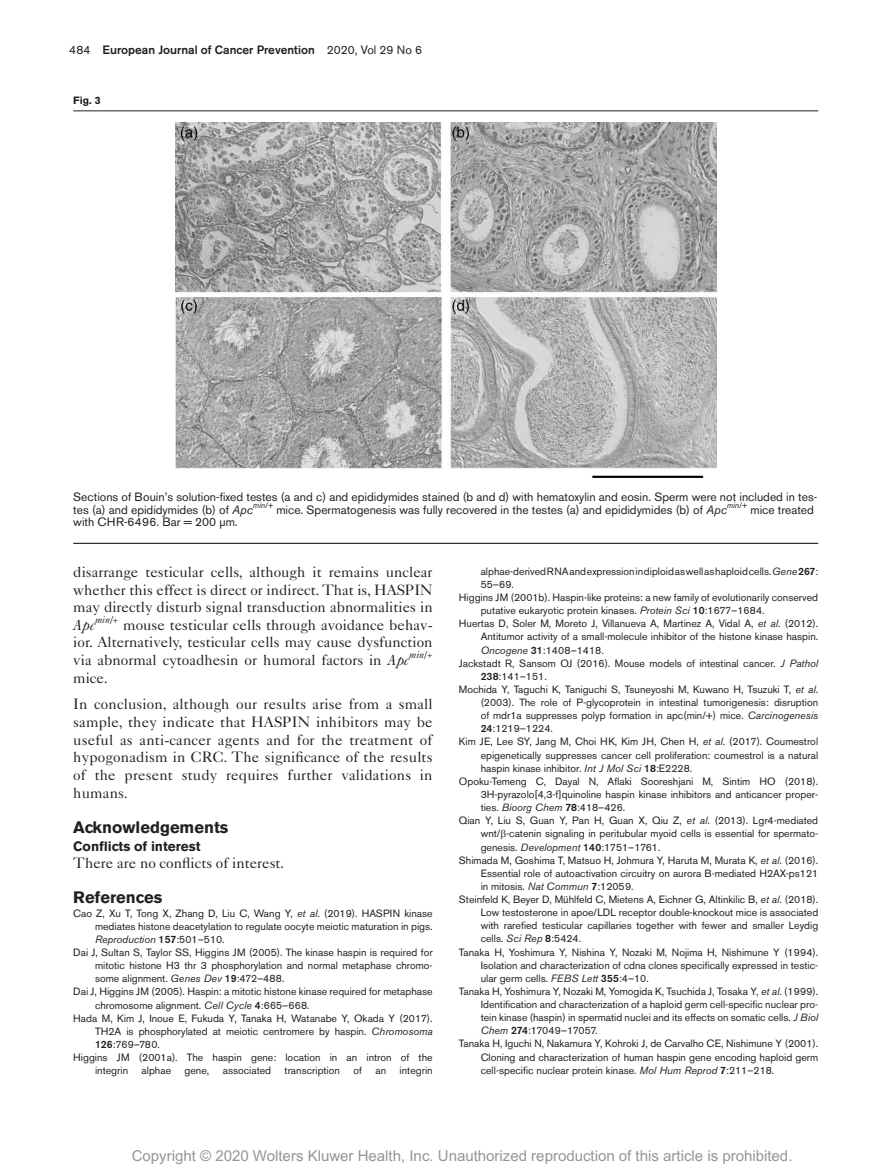
<style>
.page{position:relative;width:881px;height:1174px;background:#fff}
.page>*{position:absolute;margin:0;border:0;box-sizing:border-box;transform-origin:0 0}
.t1{font:700 16.5px "Akzidenz Grotesk BE";color:#231f20}
.t2{font:15px/17.7px "Caslon 540 LT Std";color:#231f20;text-align:justify}
.t3{font:15px "Arial MT Std";color:#939598}
.t4{font:700 13.5px "Akzidenz Grotesk BE";color:#231f20}
.t5{font:12px/12.8px "Akzidenz Grotesk BE";color:#231f20}
.t6{font:500 12px "Akzidenz Grotesk BE";color:#231f20}
.t7{font:10.5px "Akzidenz Grotesk BE";color:#231f20}
.t8{font:italic 10.5px "Akzidenz Grotesk BE";color:#231f20}
.t9{font:10.5px "Akzidenz Grotesk BE";letter-spacing:-.04em;color:#231f20}
.t10{font:700 10.5px "Akzidenz Grotesk BE";color:#231f20}
.s1{font-weight:400}
.s2{font-style:italic}
.s3{font-weight:500;font-style:normal}
.s4{font-style:normal}
.s5{font-weight:500}
</style>
<div class="page">
<img style="left:175px;top:123px;width:540px;height:354px">
<hr style="left:73px;top:111px;width:744px;height:1px;background:#231f20">
<hr style="left:73px;top:543px;width:744px;height:1px;background:#231f20">
<p class="t6" style="left:69px;top:42px;width:354px"><span class="s1">484</span> European Journal of Cancer Prevention <span class="s1">2020, Vol 29 No 6</span></p>
<p class="t10" style="left:73px;top:94px;width:29px">Fig. 3</p>
<p class="t5" style="left:73px;top:490px;width:745px">Sections of Bouin’s solution-fixed testes (a and c) and epididymides stained (b and d) with hematoxylin and eosin. Sperm were not included in tes&shy;tes (a) and epididymides (b) of <span class="s2">Apc</span><sup>min/+</sup> mice. Spermatogenesis was fully recovered in the testes (a) and epididymides (b) of <span class="s2">Apc</span><sup>min/+</sup> mice treated with CHR-6496. Bar = 200 μm.</p>
<p class="t2" style="left:73px;top:563px;width:361px">disarrange testicular cells, although it remains unclear whether this effect is direct or indirect. That is, HASPIN may directly disturb signal transduction abnormalities in <span class="s2">Apc</span><sup>min/+</sup> mouse testicular cells through avoidance behav&shy;ior. Alternatively, testicular cells may cause dysfunction via abnormal cytoadhesin or humoral factors in <span class="s2">Apc</span><sup>min/+ </sup>mice.</p>
<p class="t2" style="left:73px;top:695px;width:361px">In conclusion, although our results arise from a small sample, they indicate that HASPIN inhibitors may be useful as anti-cancer agents and for the treatment of hypogonadism in CRC. The significance of the results of the present study requires further validations in humans.</p>
<h1 class="t1" style="left:73px;top:817px;width:157px">Acknowledgements</h1>
<p class="t4" style="left:73px;top:838px;width:129px">Conflicts of interest</p>
<h2 class="t2" style="left:73px;top:854px;width:212px">There are no conflicts of interest.</h2>
<h1 class="t1" style="left:73px;top:888px;width:91px">References</h1>
<p class="t7" style="left:73px;top:906px;width:360px">Cao Z, Xu T, Tong X, Zhang D, Liu C, Wang Y, <span class="s2">et al</span>. (2019). HASPIN kinase</p>
<p class="t7" style="left:95px;top:919px;width:339px">mediates histone deacetylation to regulate oocyte meiotic maturation in pigs.</p>
<p class="t8" style="left:95px;top:933px;width:131px">Reproduction <span class="s3">157</span><span class="s4">:501–510.</span></p>
<p class="t7" style="left:73px;top:946px;width:361px">Dai J, Sultan S, Taylor SS, Higgins JM (2005). The kinase haspin is required for</p>
<p class="t7" style="left:95px;top:959px;width:339px">mitotic histone H3 thr 3 phosphorylation and normal metaphase chromo-</p>
<p class="t7" style="left:95px;top:972px;width:191px">some alignment. <span class="s2">Genes Dev</span> <span class="s5">19</span>:472–488.</p>
<p class="t7" style="left:73px;top:985px;width:360px">Dai J, Higgins JM (2005). Haspin: a mitotic histone kinase required for metaphase</p>
<p class="t7" style="left:95px;top:998px;width:216px">chromosome alignment. <span class="s2">Cell Cycle</span> <span class="s5">4</span>:665–668.</p>
<p class="t7" style="left:73px;top:1011px;width:360px">Hada M, Kim J, Inoue E, Fukuda Y, Tanaka H, Watanabe Y, Okada Y (2017).</p>
<p class="t7" style="left:95px;top:1024px;width:339px">TH2A is phosphorylated at meiotic centromere by haspin. <span class="s2">Chromosoma</span></p>
<p class="t7" style="left:95px;top:1038px;width:66px"><span class="s5">126</span>:769–780.</p>
<p class="t7" style="left:73px;top:1051px;width:360px">Higgins JM (2001a). The haspin gene: location in an intron of the</p>
<p class="t7" style="left:95px;top:1064px;width:35px">integrin</p>
<p class="t7" style="left:141px;top:1064px;width:31px">alphae</p>
<p class="t7" style="left:184px;top:1064px;width:26px">gene,</p>
<p class="t7" style="left:223px;top:1064px;width:50px">associated</p>
<p class="t7" style="left:284px;top:1064px;width:57px">transcription</p>
<p class="t7" style="left:353px;top:1064px;width:10px">of</p>
<p class="t7" style="left:375px;top:1064px;width:12px">an</p>
<p class="t7" style="left:399px;top:1064px;width:35px">integrin</p>
<p class="t7" style="left:480px;top:565px;width:339px">alphae-derived RNA and expression in diploid as well as haploid cells. <span class="s2">Gene</span><span class="s5">267</span>:</p>
<p class="t7" style="left:480px;top:578px;width:35px">55–69.</p>
<p class="t7" style="left:458px;top:591px;width:360px">Higgins JM (2001b). Haspin-like proteins: a new family of evolutionarily conserved</p>
<p class="t7" style="left:480px;top:604px;width:285px">putative eukaryotic protein kinases. <span class="s2">Protein Sci</span> <span class="s5">10</span>:1677–1684.</p>
<p class="t7" style="left:458px;top:617px;width:361px">Huertas D, Soler M, Moreto J, Villanueva A, Martinez A, Vidal A, <span class="s2">et al</span>. (2012).</p>
<p class="t7" style="left:480px;top:630px;width:339px">Antitumor activity of a small-molecule inhibitor of the histone kinase haspin.</p>
<p class="t7" style="left:480px;top:643px;width:124px"><span class="s2">Oncogene</span> <span class="s5">31</span>:1408–1418.</p>
<p class="t7" style="left:458px;top:657px;width:361px">Jackstadt R, Sansom OJ (2016). Mouse models of intestinal cancer. <span class="s2">J Pathol</span></p>
<p class="t7" style="left:480px;top:670px;width:68px"><span class="s5">238</span>:141–151.</p>
<p class="t7" style="left:458px;top:683px;width:360px">Mochida Y, Taguchi K, Taniguchi S, Tsuneyoshi M, Kuwano H, Tsuzuki T, <span class="s2">et al</span>.</p>
<p class="t7" style="left:480px;top:696px;width:339px">(2003). The role of P-glycoprotein in intestinal tumorigenesis: disruption</p>
<p class="t7" style="left:480px;top:709px;width:339px">of mdr1a suppresses polyp formation in apc(min/+) mice. <span class="s2">Carcinogenesis</span></p>
<p class="t7" style="left:480px;top:722px;width:74px"><span class="s5">24</span>:1219–1224.</p>
<p class="t7" style="left:458px;top:735px;width:360px">Kim JE, Lee SY, Jang M, Choi HK, Kim JH, Chen H, <span class="s2">et al</span>. (2017). Coumestrol</p>
<p class="t7" style="left:480px;top:748px;width:339px">epigenetically suppresses cancer cell proliferation: coumestrol is a natural</p>
<p class="t7" style="left:480px;top:762px;width:213px">haspin kinase inhibitor. <span class="s2">Int J Mol Sci</span> <span class="s5">18</span>:E2228.</p>
<p class="t7" style="left:458px;top:775px;width:361px">Opoku-Temeng C, Dayal N, Aflaki Sooreshjani M, Sintim HO (2018).</p>
<p class="t7" style="left:480px;top:788px;width:339px">3H-pyrazolo[4,3-f]quinoline haspin kinase inhibitors and anticancer proper-</p>
<p class="t7" style="left:480px;top:801px;width:146px">ties. <span class="s2">Bioorg Chem</span> <span class="s5">78</span>:418–426.</p>
<p class="t7" style="left:458px;top:814px;width:360px">Qian Y, Liu S, Guan Y, Pan H, Guan X, Qiu Z, <span class="s2">et al</span>. (2013). Lgr4-mediated</p>
<p class="t7" style="left:480px;top:827px;width:339px">wnt/ -catenin signaling in peritubular myoid cells is essential for spermato-</p>
<p class="t7" style="left:480px;top:840px;width:181px">genesis. <span class="s2">Development</span> <span class="s5">140</span>:1751–1761.</p>
<p class="t7" style="left:458px;top:853px;width:361px">Shimada M, Goshima T, Matsuo H, Johmura Y, Haruta M, Murata K, <span class="s2">et al</span>. (2016).</p>
<p class="t7" style="left:480px;top:867px;width:339px">Essential role of autoactivation circuitry on aurora B-mediated H2AX-ps121</p>
<p class="t7" style="left:480px;top:880px;width:154px">in mitosis. <span class="s2">Nat Commun</span> <span class="s5">7</span>:12059.</p>
<p class="t7" style="left:458px;top:893px;width:361px">Steinfeld K, Beyer D, Mühlfeld C, Mietens A, Eichner G, Altinkilic B, <span class="s2">et al</span>. (2018).</p>
<p class="t7" style="left:480px;top:906px;width:339px">Low testosterone in apoe/LDL receptor double-knockout mice is associated</p>
<p class="t7" style="left:480px;top:919px;width:339px">with rarefied testicular capillaries together with fewer and smaller Leydig</p>
<p class="t7" style="left:480px;top:932px;width:102px">cells. <span class="s2">Sci Rep</span> <span class="s5">8</span>:5424.</p>
<p class="t7" style="left:458px;top:945px;width:361px">Tanaka H, Yoshimura Y, Nishina Y, Nozaki M, Nojima H, Nishimune Y (1994).</p>
<p class="t7" style="left:480px;top:958px;width:339px">Isolation and characterization of cdna clones specifically expressed in testic-</p>
<p class="t7" style="left:480px;top:972px;width:169px">ular germ cells. <span class="s2">FEBS Lett</span> <span class="s5">355</span>:4–10.</p>
<p class="t7" style="left:458px;top:985px;width:360px">Tanaka H, Yoshimura Y, Nozaki M, Yomogida K, Tsuchida J, Tosaka Y, <span class="s2">et al</span>. (1999).</p>
<p class="t7" style="left:480px;top:998px;width:339px">Identification and characterization of a haploid germ cell-specific nuclear pro-</p>
<p class="t7" style="left:480px;top:1011px;width:339px">tein kinase (haspin) in spermatid nuclei and its effects on somatic cells. <span class="s2">J Biol</span></p>
<p class="t9" style="left:480px;top:1024px;width:118px"><span class="s2">Chem</span> <span class="s5">274</span>:17049–17057.</p>
<p class="t7" style="left:458px;top:1037px;width:360px">Tanaka H, Iguchi N, Nakamura Y, Kohroki J, de Carvalho CE, Nishimune Y (2001).</p>
<p class="t7" style="left:480px;top:1050px;width:339px">Cloning and characterization of human haspin gene encoding haploid germ</p>
<p class="t7" style="left:480px;top:1063px;width:295px">cell-specific nuclear protein kinase. <span class="s2">Mol Hum Reprod</span> <span class="s5">7</span>:211–218.</p>
<h2 class="t3" style="left:132px;top:1147px;width:662px">Copyright © 2020 Wolters Kluwer Health, Inc. Unauthorized reproduction of this article is prohibited.</h2>
</div>
